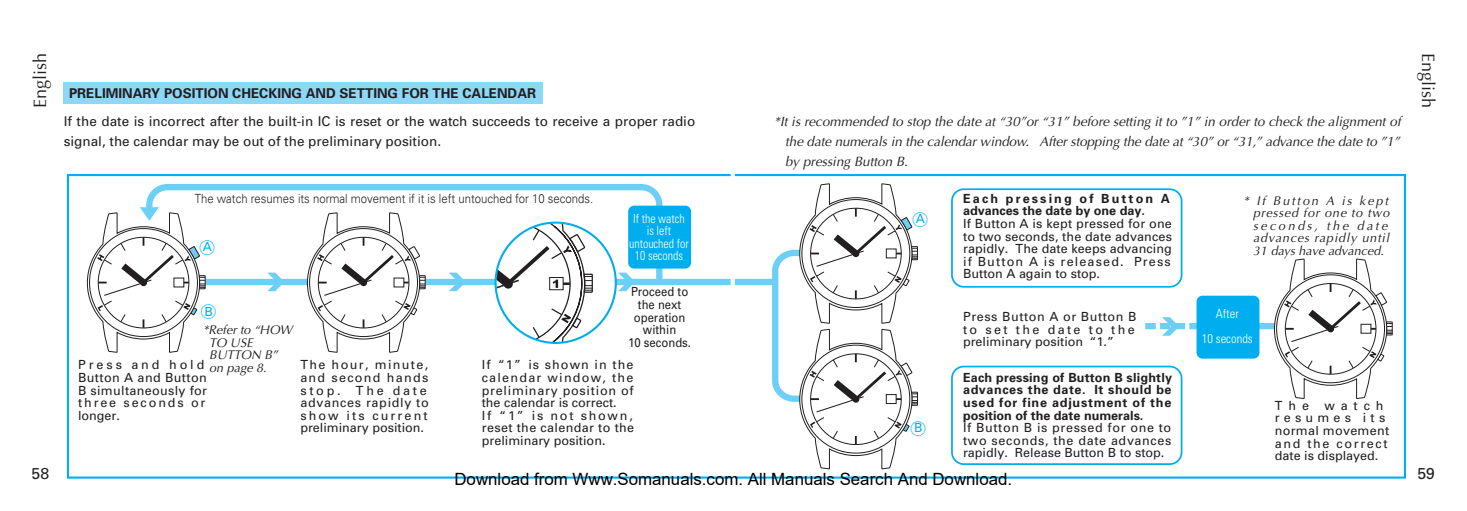
<style>
.page{position:relative;width:1467px;height:511px;background:#fff}
.page>*{position:absolute;margin:0;border:0;box-sizing:border-box;transform-origin:0 0}
.t1{font:18px "Optima";color:#231f20}
.t2{font:16.88px "Arial";color:#000}
.t3{font:16.88px "Hira Kaku Pro W3";color:#00aeef}
.t4{font:15.75px "Univers";color:#231f20}
.t5{font:italic 13.5px/20px "Optima";letter-spacing:-.005em;color:#231f20;text-align:justify}
.t6{font:13.5px/20px "Univers";color:#231f20}
.t7{font:700 13.5px "Univers";color:#231f20}
.t8{font:12.6px/12.6px "Univers";letter-spacing:.03em;color:#231f20}
.t9{font:700 12.6px/12.6px "Univers";color:#231f20}
.t10{font:12.6px/12.6px "Univers";letter-spacing:.105em;color:#231f20}
.t11{font:italic 12.6px/12.6px "Optima";letter-spacing:.06em;color:#231f20}
.t12{font:300 12.6px "Univers";color:#231f20;scale:.9 1}
.t13{font:12.6px/12.6px "Univers";letter-spacing:.08em;color:#231f20}
.t14{font:12.6px/12.6px "Univers";color:#231f20;text-align:center;scale:.9 1}
.t15{font:300 condensed 12.6px/12.6px "Univers";color:#fff;text-align:center;scale:.95 1}
.t16{font:italic 12.6px/12.6px "Optima";color:#231f20}
.t17{font:300 condensed 12.6px/25.2px "Univers";color:#fff;text-align:center}
.s1{font-family:"Univers";font-size:12.6px}
.s2{font-family:"Optima";font-style:italic}
</style>
<div class="page">
<div style="left:616px;top:279px;width:115px;height:6px;background:#6bcff6"></div>
<svg style="left:307px;top:288px;width:119px;height:65px"></svg>
<div style="left:67px;top:174px;width:665px;height:304px;border:2px solid #00aeef"></div>
<svg style="left:146px;top:184px;width:520px;height:104px"></svg>
<svg style="left:86px;top:207px;width:120px;height:146px"></svg>
<svg style="left:267px;top:272px;width:17px;height:19px"></svg>
<svg style="left:449px;top:272px;width:17px;height:19px"></svg>
<svg style="left:477px;top:204px;width:158px;height:140px"></svg>
<div style="left:628px;top:206px;width:63px;height:62px;background:#00aeef;border-radius:6px"></div>
<div style="left:64px;top:83px;width:479px;height:21px;background:#8dd7f7"></div>
<svg style="left:734px;top:174px;width:672px;height:305px"></svg>
<div style="left:1207px;top:323px;width:122px;height:6px;background:#6bcff6"></div>
<svg style="left:1274px;top:258px;width:119px;height:141px"></svg>
<svg style="left:769px;top:183px;width:149px;height:287px"></svg>
<div style="left:1197px;top:296px;width:62px;height:62px;background:#00aeef;border-radius:6px"></div>
<svg style="left:1145px;top:317px;width:52px;height:19px"></svg>
<h1 class="t1" style="left:29px;top:108px;width:57px;rotate:-90deg">English</h1>
<p class="t7" style="left:69px;top:85px;width:469px">PRELIMINARY POSITION CHECKING AND SETTING FOR THE CALENDAR</p>
<p class="t6" style="left:64px;top:112px;width:633px">If the date is incorrect after the built-in IC is reset or the watch succeeds to receive a proper radio signal, the calendar may be out of the preliminary position.</p>
<p class="t12" style="left:195px;top:190px;width:444px">The watch resumes its normal movement if it is left untouched for 10 seconds.</p>
<h2 class="t3" style="left:199px;top:232px;width:18px">○<sup>A</sup></h2>
<p class="t15" style="left:629px;top:212px;width:64px">If the watch is left untouched for<br>10 seconds</p>
<p class="t14" style="left:628px;top:286px;width:71px">Proceed to the next operation within<br>10 seconds.</p>
<h2 class="t3" style="left:200px;top:297px;width:18px">○<span class="s1">B</span></h2>
<p class="t16" style="left:209px;top:324px;width:85px;text-indent:-6px">*Refer to “HOW<br>TO USE<br>BUTTON B”</p>
<p class="t8" style="left:78px;top:359px;width:190px">Press and hold <span class="s2">on page 8.<br></span>Button A and Button<br>B simultaneously for<br>three seconds or<br>longer.</p>
<p class="t10" style="left:300px;top:359px;width:130px">The hour, minute, and second hands stop. The date advances rapidly to show its current preliminary position.</p>
<p class="t8" style="left:482px;top:359px;width:154px">If “1” is shown in the calendar window, the preliminary position of the calendar is correct.<br>If “1” is not shown, reset the calendar to the preliminary position.</p>
<p class="t5" style="left:785px;top:112px;width:617px;text-indent:-11px">*It is recommended to stop the date at “30”or “31” before setting it to ”1” in order to check the alignment of the date numerals in the calendar window. After stopping the date at “30” or “31,” advance the date to ”1” by pressing Button B.</p>
<h2 class="t3" style="left:912px;top:205px;width:18px">○<sup>A</sup></h2>
<h2 class="t3" style="left:910px;top:413px;width:18px">○<span class="s1">B</span></h2>
<p class="t9" style="left:963px;top:192px;width:208px">Each pressing of Button A advances the date by one day.</p>
<p class="t8" style="left:963px;top:217px;width:210px;text-align:justify">If Button A is kept pressed for one to two seconds, the date advances rapidly. The date keeps advancing if Button A is released. Press Button A again to stop.</p>
<p class="t8" style="left:963px;top:310px;width:175px">Press Button A or Button B to set the date to the preliminary position “1.”</p>
<p class="t9" style="left:963px;top:371px;width:210px;text-align:justify">Each pressing of Button B slightly advances the date. It should be used for fine adjustment of the position of the date numerals.</p>
<p class="t8" style="left:963px;top:421px;width:210px;text-align:justify">If Button B is pressed for one to two seconds, the date advances rapidly. Release Button B to stop.</p>
<p class="t11" style="left:1253px;top:194px;width:138px;text-indent:-10px">* If Button A is kept pressed for one to two seconds, the date advances rapidly until<br>31 days have advanced.</p>
<p class="t17" style="left:1202px;top:301px;width:53px">After<br>10 seconds</p>
<p class="t13" style="left:1275px;top:399px;width:116px">The watch resumes its normal movement and the correct date is displayed.</p>
<h1 class="t1" style="left:1439px;top:53px;width:57px;rotate:90deg">English</h1>
<p class="t4" style="left:32px;top:464px;width:10px">58</p>
<p class="t4" style="left:1418px;top:464px;width:9px">59</p>
<h2 class="t2" style="left:454px;top:469px;width:559px">Download from Www.Somanuals.com. All Manuals Search And Download.</h2>
</div>
